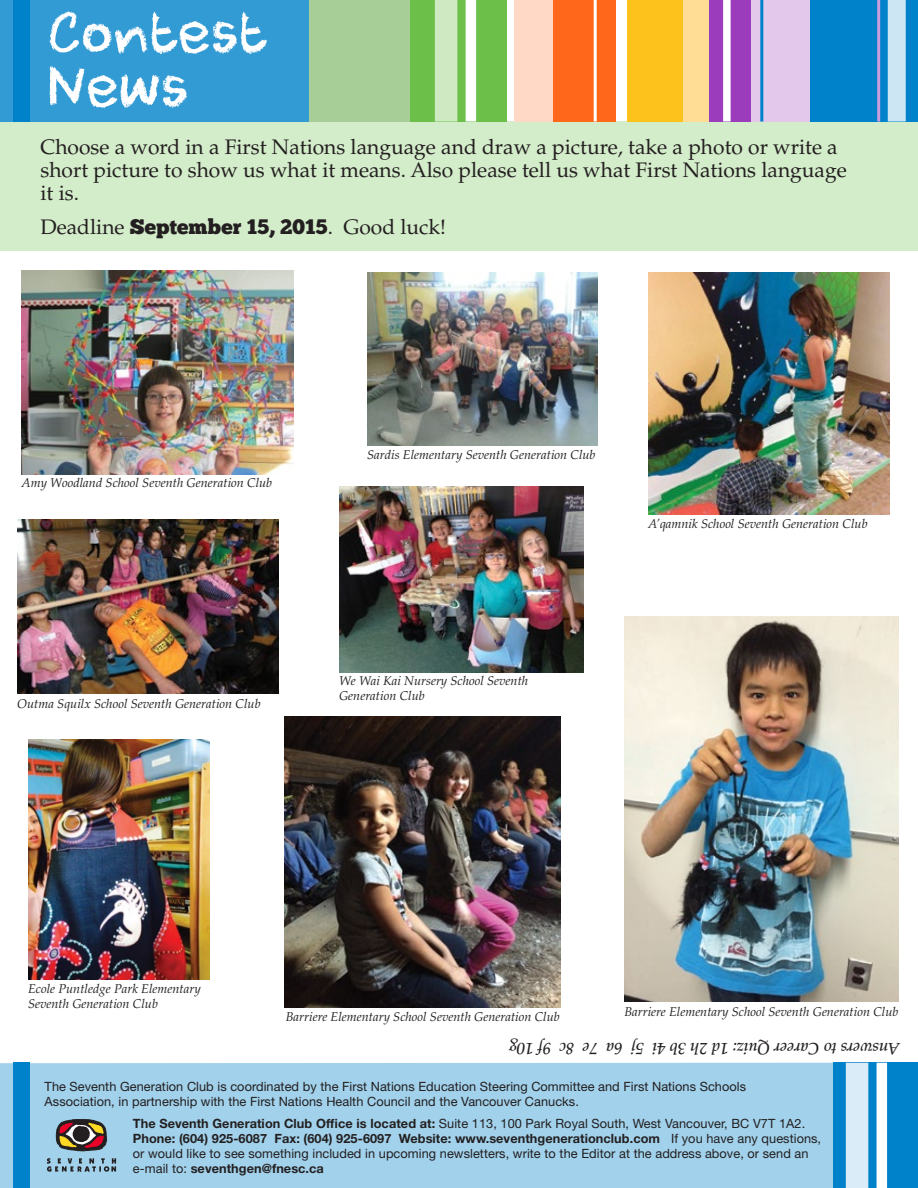
<style>
.page{position:relative;width:918px;height:1188px;background:#fff}
.page>*{position:absolute;margin:0;border:0;box-sizing:border-box;transform-origin:0 0}
.t1{font:54px/54px "DK Cool Crayon";color:#fff}
.t2{font:21px/22.8px "Palatino";color:#231f20}
.t3{font:italic 500 16.5px "Palatino";color:#231f20}
.t4{font:12.75px/15px "Helvetica Neue";letter-spacing:.005em;color:#231f20}
.t5{font:italic 12.75px/15px "Palatino";color:#231f20}
.s1{font-family:"Chunk Five"}
.s2{font-weight:700}
</style>
<div class="page">
<div style="left:0;top:122px;width:918px;height:129px;background:#d3ecc9"></div>
<div style="left:0;top:0;width:309px;height:122px;background:#339bd4"></div>
<div style="left:0;top:1063px;width:834px;height:125px;background:#a1d1eb"></div>
<svg style="left:56px;top:1119px;width:51px;height:32px;background:#755c50"></svg>
<svg style="left:47px;top:1158px;width:69px;height:14px"></svg>
<div style="left:834px;top:1063px;width:84px;height:125px;background:#0082ca"></div>
<div style="left:877px;top:1063px;width:10px;height:125px;background:#fff"></div>
<div style="left:846px;top:1063px;width:22px;height:125px;background:#d9ecf7"></div>
<div style="left:13px;top:1063px;width:16px;height:125px;background:#0082ca"></div>
<div style="left:13px;top:0;width:16px;height:122px;background:#0082ca"></div>
<div style="left:309px;top:0;width:104px;height:122px;background:#a6ce96"></div>
<div style="left:808px;top:0;width:110px;height:122px;background:#0082ca"></div>
<div style="left:706px;top:0;width:46px;height:122px;background:#9a3cbb"></div>
<div style="left:752px;top:0;width:58px;height:122px;background:#e3c8ec"></div>
<div style="left:410px;top:0;width:97px;height:122px;background:#6cc04a"></div>
<div style="left:466px;top:0;width:10px;height:122px;background:#fff"></div>
<div style="left:435px;top:0;width:22px;height:122px;background:#cfeac3"></div>
<div style="left:723px;top:0;width:8px;height:122px;background:#fff"></div>
<div style="left:888px;top:0;width:18px;height:122px;background:#cce6f4"></div>
<hr style="left:877px;top:0;width:3px;height:122px;background:#cd9edd">
<hr style="left:760px;top:0;width:3px;height:122px;background:#0082ca">
<div style="left:627px;top:0;width:57px;height:122px;background:#fec21c"></div>
<div style="left:553px;top:0;width:63px;height:122px;background:#ff671b"></div>
<div style="left:514px;top:0;width:39px;height:122px;background:#ffd9c6"></div>
<div style="left:683px;top:0;width:25px;height:122px;background:#ffdd94"></div>
<hr style="left:594px;top:0;width:3px;height:122px;background:#fff">
<img style="left:22px;top:270px;width:272px;height:204px">
<img style="left:624px;top:616px;width:275px;height:386px">
<img style="left:284px;top:716px;width:277px;height:292px">
<img style="left:648px;top:272px;width:242px;height:242px">
<img style="left:28px;top:739px;width:182px;height:241px">
<img style="left:17px;top:519px;width:261px;height:174px">
<img style="left:367px;top:273px;width:231px;height:173px">
<img style="left:340px;top:486px;width:243px;height:187px">
<h1 class="t1" style="left:48px;top:8px;width:222px">Contest<br>News</h1>
<h2 class="t2" style="left:40px;top:136px;width:808px">Choose a word in a First Nations language and draw a picture, take a photo or write a short picture to show us what it means. Also please tell us what First Nations language it is.</h2>
<h2 class="t2" style="left:40px;top:215px;width:407px">Deadline <span class="s1">September 15, 2015</span>. Good luck!</h2>
<p class="t5" style="left:22px;top:475px;width:252px">Amy Woodland School Seventh Generation Club</p>
<p class="t5" style="left:17px;top:696px;width:245px">Outma Squilx School Seventh Generation Club</p>
<p class="t5" style="left:367px;top:447px;width:230px">Sardis Elementary Seventh Generation Club</p>
<p class="t5" style="left:648px;top:516px;width:221px">A’qamnik School Seventh Generation Club</p>
<p class="t5" style="left:339px;top:673px;width:191px">We Wai Kai Nursery School Seventh<br>Generation Club</p>
<p class="t5" style="left:28px;top:981px;width:174px">Ecole Puntledge Park Elementary<br>Seventh Generation Club</p>
<p class="t5" style="left:286px;top:1009px;width:276px">Barriere Elementary School Seventh Generation Club</p>
<p class="t5" style="left:624px;top:1005px;width:276px">Barriere Elementary School Seventh Generation Club</p>
<p class="t3" style="left:899px;top:1058px;width:392px;rotate:-180deg">Answers to Career Quiz: 1d 2h 3b 4i 5j 6a 7e 8c 9f 10g</p>
<p class="t4" style="left:45px;top:1079px;width:703px">The Seventh Generation Club is coordinated by the First Nations Education Steering Committee and First Nations Schools<br>Association, in partnership with the First Nations Health Council and the Vancouver Canucks.</p>
<p class="t4" style="left:133px;top:1116px;width:690px"><span class="s2">The Seventh Generation Club Office is located at:</span> Suite 113, 100 Park Royal South, West Vancouver, BC V7T 1A2.<br><span class="s2">Phone: (604) 925-6087 Fax: (604) 925-6097 Website: www.seventhgenerationclub.com</span> If you have any questions, or would like to see something included in upcoming newsletters, write to the Editor at the address above, or send an e-mail to: <span class="s2">seventhgen@fnesc.ca</span></p>
</div>
